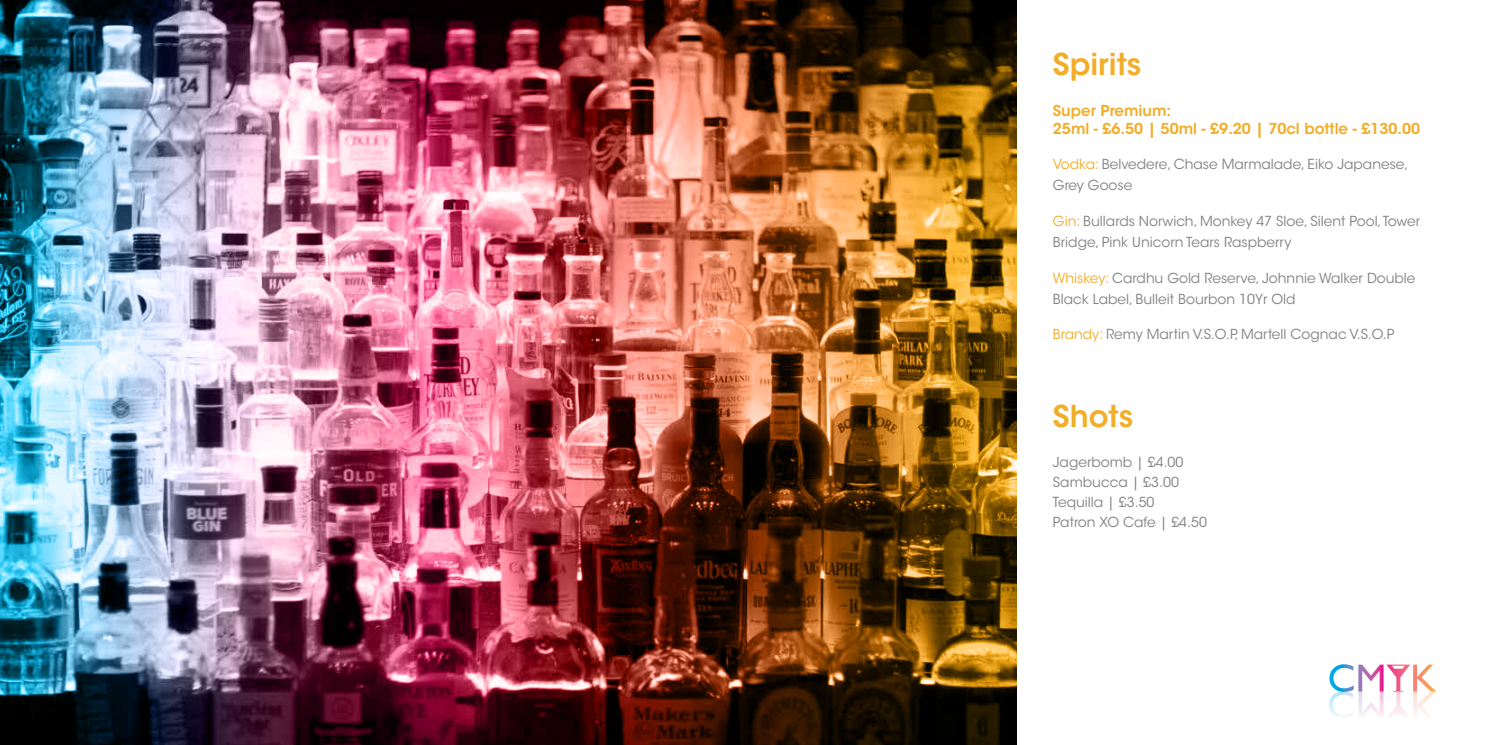
<style>
.page{position:relative;width:1489px;height:745px;background:#fff}
.page>*{position:absolute;margin:0;border:0;box-sizing:border-box;transform-origin:0 0}
.t1{font:600 30px "ITC Avant Garde Std";color:#f2ad29}
.t2{font:600 15px/18px "ITC Avant Garde Std";color:#f2ad29}
.t3{font:13.75px/21.2px "ITC Avant Garde Std";color:#808285}
.s1{color:#f2ad29}
</style>
<div class="page">
<img style="left:0;top:0;width:1016px;height:744px">
<svg style="left:1329px;top:664px;width:106px;height:53px"></svg>
<h1 class="t1" style="left:1052px;top:45px;width:90px">Spirits</h1>
<p class="t2" style="left:1052px;top:101px;width:369px">Super Premium:<br>25ml - £6.50 | 50ml - £9.20 | 70cl bottle - £130.00</p>
<p class="t3" style="left:1052px;top:153px;width:357px"><span class="s1">Vodka:</span> Belvedere, Chase Marmalade, Eiko Japanese,<br>Grey Goose</p>
<p class="t3" style="left:1052px;top:210px;width:369px"><span class="s1">Gin:</span> Bullards Norwich, Monkey 47 Sloe, Silent Pool, Tower<br>Bridge, Pink Unicorn Tears Raspberry</p>
<p class="t3" style="left:1052px;top:267px;width:364px"><span class="s1">Whiskey:</span> Cardhu Gold Reserve, Johnnie Walker Double<br>Black Label, Bulleit Bourbon 10Yr Old</p>
<p class="t3" style="left:1052px;top:323px;width:343px"><span class="s1">Brandy:</span> Remy Martin V.S.O.P, Martell Cognac V.S.O.P</p>
<h1 class="t1" style="left:1052px;top:397px;width:82px">Shots</h1>
<p class="t3" style="left:1052px;top:451px;width:155px;line-height:20px">Jagerbomb | £4.00<br>Sambucca | £3.00<br>Tequilla | £3.50<br>Patron XO Cafe | £4.50</p>
</div>
